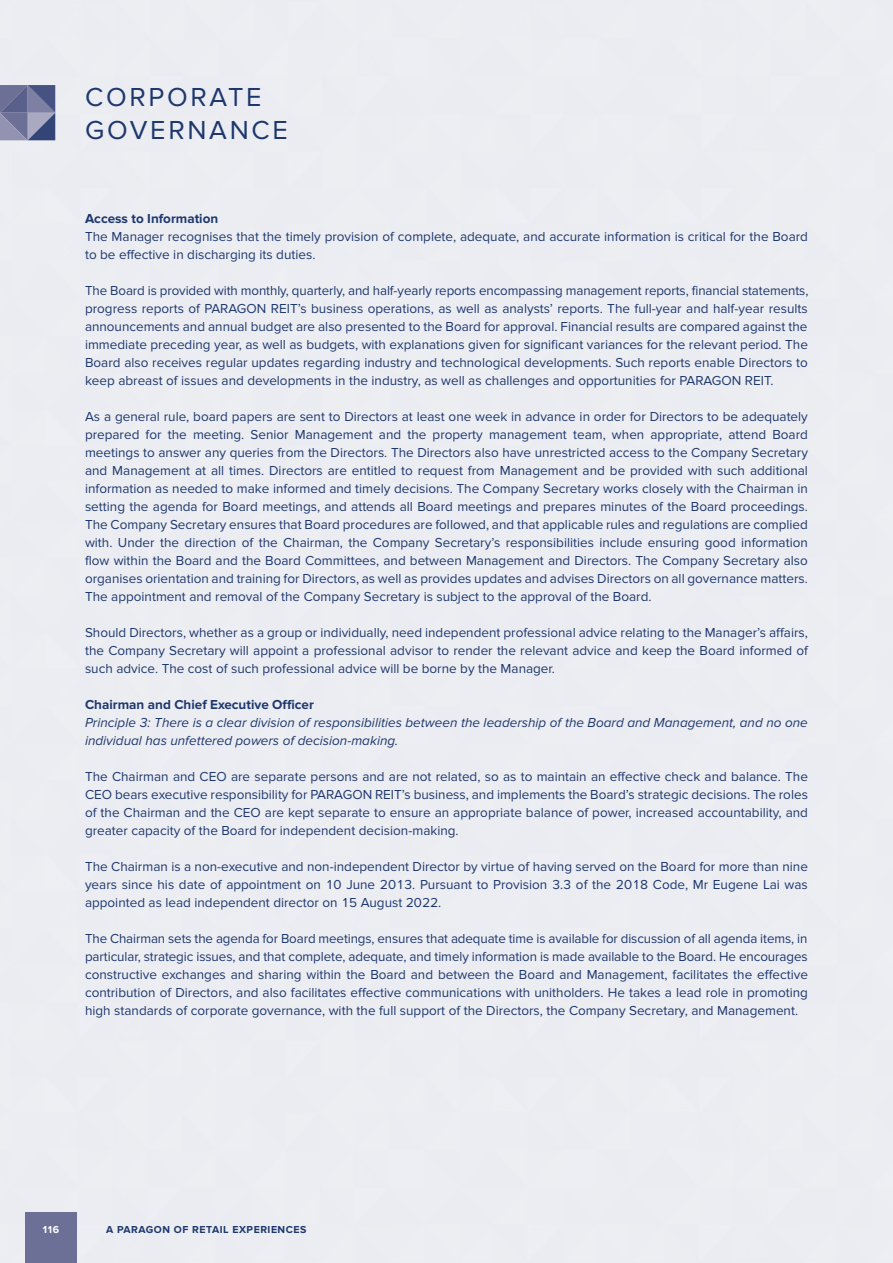
<style>
.page{position:relative;width:893px;height:1263px;background:#fff}
.page>*{position:absolute;margin:0;border:0;box-sizing:border-box;transform-origin:0 0}
.t1{font:27px/33px "Proxima Nova";letter-spacing:.1em;color:#1e386e}
.t2{font:13.5px/18px "Proxima Nova";color:#1e386e;text-align:justify}
.t3{font:italic 13.5px/18px "Proxima Nova";color:#1e386e}
.t4{font:700 13.5px "Proxima Nova";color:#1e386e}
.t5{font:700 10.5px "Proxima Nova";letter-spacing:.05em;color:#1e386e}
.t6{font:700 10.5px "Proxima Nova";color:#fff}
</style>
<div class="page">
<svg style="left:0;top:85px;width:55px;height:55px;background:#6e7499"></svg>
<div style="left:26px;top:1212px;width:51px;height:51px;background:#6c6f96"></div>
<h1 class="t1" style="left:85px;top:81px;width:204px">CORPORATE<br>GOVERNANCE</h1>
<p class="t4" style="left:85px;top:211px;width:135px">Access to Information</p>
<p class="t2" style="left:85px;top:228px;width:724px">The Manager recognises that the timely provision of complete, adequate, and accurate information is critical for the Board to be effective in discharging its duties.</p>
<p class="t2" style="left:85px;top:282px;width:725px">The Board is provided with monthly, quarterly, and half-yearly reports encompassing management reports, financial statements, progress reports of PARAGON REIT’s business operations, as well as analysts’ reports. The full-year and half-year results announcements and annual budget are also presented to the Board for approval. Financial results are compared against the immediate preceding year, as well as budgets, with explanations given for significant variances for the relevant period. The Board also receives regular updates regarding industry and technological developments. Such reports enable Directors to keep abreast of issues and developments in the industry, as well as challenges and opportunities for PARAGON REIT.</p>
<p class="t2" style="left:85px;top:408px;width:724px">As a general rule, board papers are sent to Directors at least one week in advance in order for Directors to be adequately prepared for the meeting. Senior Management and the property management team, when appropriate, attend Board meetings to answer any queries from the Directors. The Directors also have unrestricted access to the Company Secretary and Management at all times. Directors are entitled to request from Management and be provided with such additional information as needed to make informed and timely decisions. The Company Secretary works closely with the Chairman in setting the agenda for Board meetings, and attends all Board meetings and prepares minutes of the Board proceedings.<br>The Company Secretary ensures that Board procedures are followed, and that applicable rules and regulations are complied with. Under the direction of the Chairman, the Company Secretary’s responsibilities include ensuring good information flow within the Board and the Board Committees, and between Management and Directors. The Company Secretary also organises orientation and training for Directors, as well as provides updates and advises Directors on all governance matters.<br>The appointment and removal of the Company Secretary is subject to the approval of the Board.</p>
<p class="t2" style="left:85px;top:624px;width:724px">Should Directors, whether as a group or individually, need independent professional advice relating to the Manager’s affairs, the Company Secretary will appoint a professional advisor to render the relevant advice and keep the Board informed of such advice. The cost of such professional advice will be borne by the Manager.</p>
<p class="t4" style="left:85px;top:697px;width:230px">Chairman and Chief Executive Officer</p>
<p class="t3" style="left:85px;top:714px;width:724px">Principle 3: There is a clear division of responsibilities between the leadership of the Board and Management, and no one individual has unfettered powers of decision-making.</p>
<p class="t2" style="left:85px;top:768px;width:724px">The Chairman and CEO are separate persons and are not related, so as to maintain an effective check and balance. The CEO bears executive responsibility for PARAGON REIT’s business, and implements the Board’s strategic decisions. The roles of the Chairman and the CEO are kept separate to ensure an appropriate balance of power, increased accountability, and greater capacity of the Board for independent decision-making.</p>
<p class="t2" style="left:85px;top:858px;width:724px">The Chairman is a non-executive and non-independent Director by virtue of having served on the Board for more than nine years since his date of appointment on 10 June 2013. Pursuant to Provision 3.3 of the 2018 Code, Mr Eugene Lai was appointed as lead independent director on 15 August 2022.</p>
<p class="t2" style="left:85px;top:930px;width:724px">The Chairman sets the agenda for Board meetings, ensures that adequate time is available for discussion of all agenda items, in particular, strategic issues, and that complete, adequate, and timely information is made available to the Board. He encourages constructive exchanges and sharing within the Board and between the Board and Management, facilitates the effective contribution of Directors, and also facilitates effective communications with unitholders. He takes a lead role in promoting high standards of corporate governance, with the full support of the Directors, the Company Secretary, and Management.</p>
<p class="t6" style="left:43px;top:1223px;width:18px">116</p>
<p class="t5" style="left:106px;top:1223px;width:202px">A PARAGON OF RETAIL EXPERIENCES</p>
</div>
